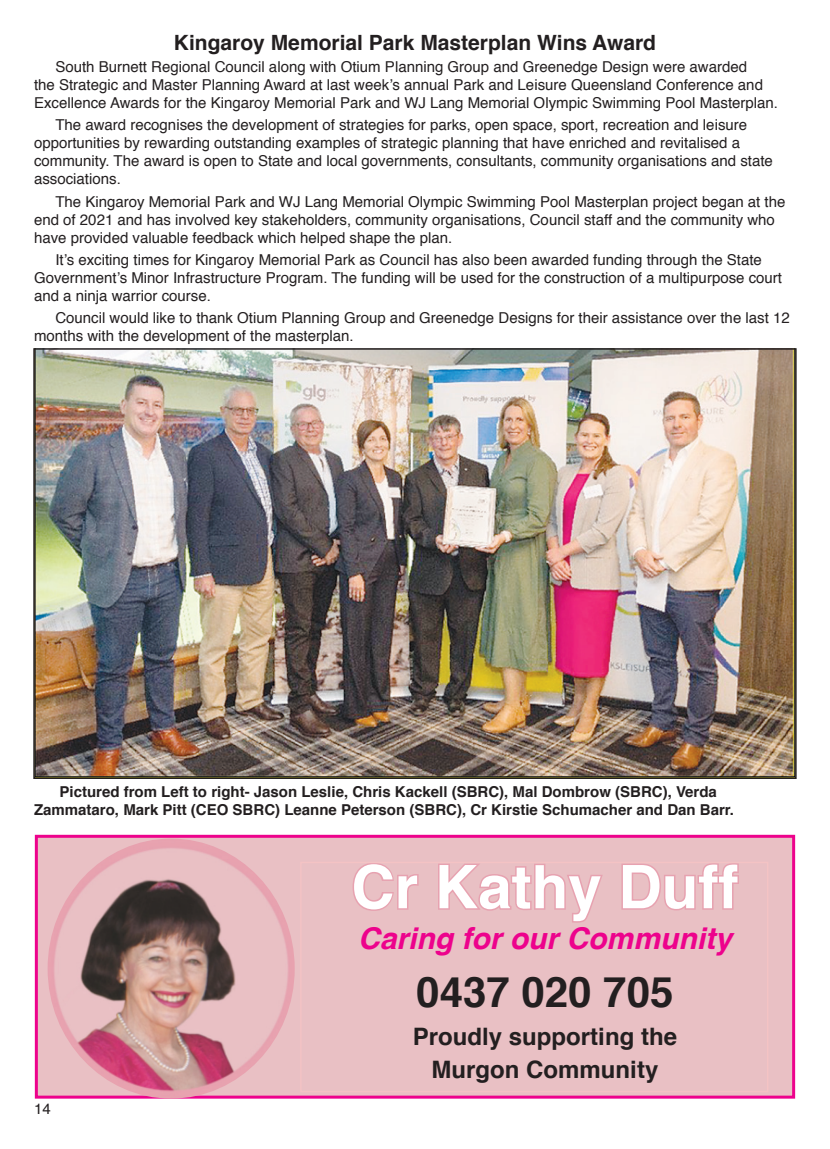
<style>
.page{position:relative;width:830px;height:1149px;background:#fff}
.page>*{position:absolute;margin:0;border:0;box-sizing:border-box;transform-origin:0 0}
.t1{font:700 60px "Helvetica";color:#fff}
.t2{font:700 42px "Helvetica";color:#231f20}
.t3{font:italic 700 30px "Helvetica";color:#ed028c}
.t4{font:700 24px/33px "Helvetica";color:#231f20;text-align:center}
.t5{font:700 21px "Helvetica";color:#231f20}
.t6{font:15px/18px "Helvetica";color:#231f20}
.t7{font:700 15px/18px "Helvetica";color:#231f20;text-align:center}
</style>
<div class="page">
<div style="left:35px;top:834px;width:759px;height:264px;background:#e9c0c4;border:3px solid #ed028c"></div>
<img style="left:48px;top:838px;width:246px;height:260px">
<svg style="left:352px;top:864px;width:67px;height:47px"></svg>
<svg style="left:438px;top:864px;width:165px;height:59px"></svg>
<svg style="left:621px;top:864px;width:118px;height:47px"></svg>
<div style="left:300px;top:861px;width:468px;height:230px;border:2px solid #f4c3c4"></div>
<img style="left:36px;top:351px;width:757px;height:424px">
<div style="left:33px;top:348px;width:763px;height:430px;border:2px solid #231f20"></div>
<h3 class="t5" style="left:174px;top:25px;width:483px">Kingaroy Memorial Park Masterplan Wins Award</h3>
<p class="t6" style="left:34px;top:58px;width:745px;text-indent:21px">South Burnett Regional Council along with Otium Planning Group and Greenedge Design were awarded<br>the Strategic and Master Planning Award at last week’s annual Park and Leisure Queensland Conference and<br>Excellence Awards for the Kingaroy Memorial Park and WJ Lang Memorial Olympic Swimming Pool Masterplan.</p>
<p class="t6" style="left:34px;top:116px;width:740px;text-indent:21px">The award recognises the development of strategies for parks, open space, sport, recreation and leisure opportunities by rewarding outstanding examples of strategic planning that have enriched and revitalised a community. The award is open to State and local governments, consultants, community organisations and state associations.</p>
<p class="t6" style="left:34px;top:193px;width:752px;text-indent:21px">The Kingaroy Memorial Park and WJ Lang Memorial Olympic Swimming Pool Masterplan project began at the end of 2021 and has involved key stakeholders, community organisations, Council staff and the community who have provided valuable feedback which helped shape the plan.</p>
<p class="t6" style="left:34px;top:251px;width:749px;text-indent:21px">It’s exciting times for Kingaroy Memorial Park as Council has also been awarded funding through the State<br>Government’s Minor Infrastructure Program. The funding will be used for the construction of a multipurpose court and a ninja warrior course.</p>
<p class="t6" style="left:34px;top:309px;width:756px;text-indent:21px">Council would like to thank Otium Planning Group and Greenedge Designs for their assistance over the last 12 months with the development of the masterplan.</p>
<p class="t7" style="left:34px;top:782px;width:701px">Pictured from Left to right- Jason Leslie, Chris Kackell (SBRC), Mal Dombrow (SBRC), Verda<br>Zammataro, Mark Pitt (CEO SBRC) Leanne Peterson (SBRC), Cr Kirstie Schumacher and Dan Barr.</p>
<p class="t6" style="left:34px;top:1099px;width:18px">14</p>
<h1 class="t1" style="left:351px;top:838px;width:388px">Cr Kathy Duff</h1>
<h3 class="t3" style="left:358px;top:912px;width:375px">Caring for our Community</h3>
<h2 class="t2" style="left:416px;top:958px;width:258px">0437 020 705</h2>
<h3 class="t4" style="left:412px;top:1019px;width:266px">Proudly supporting the<br>Murgon Community</h3>
</div>
